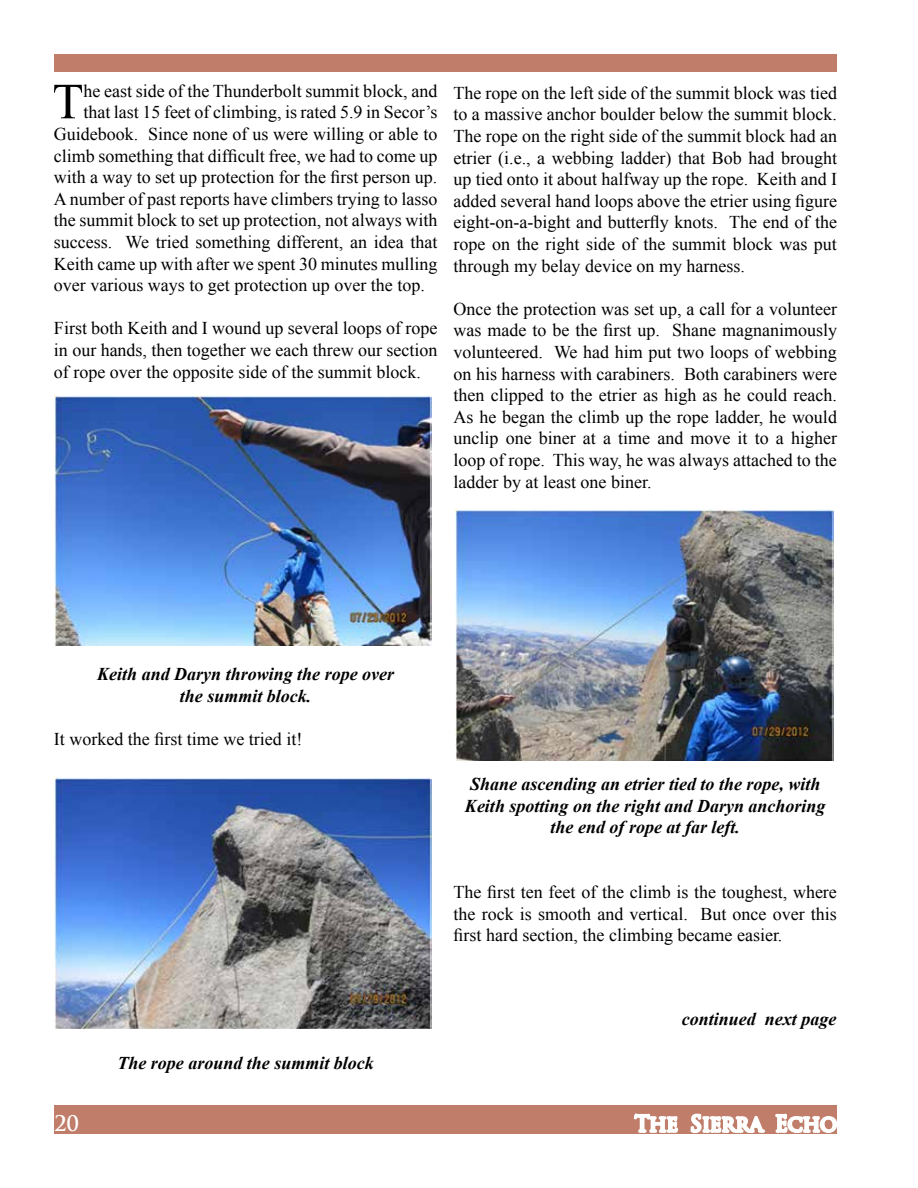
<style>
.page{position:relative;width:918px;height:1188px;background:#fff}
.page>*{position:absolute;margin:0;border:0;box-sizing:border-box;transform-origin:0 0}
.t1{font:50.55px "Times New Roman";color:#000}
.t2{font:700 21px "Trajan Pro";color:#fff}
.t3{font:18px/21.6px "Times New Roman";color:#000;text-align:justify}
.t4{font:italic 700 18px/21.6px "Times New Roman";color:#000;text-align:center}
</style>
<div class="page">
<div style="left:54px;top:1106px;width:783px;height:28px;background:#c07d69"></div>
<svg style="left:632px;top:1105px;width:47px;height:28px"></svg>
<svg style="left:689px;top:1105px;width:78px;height:28px"></svg>
<svg style="left:774px;top:1105px;width:63px;height:28px"></svg>
<div style="left:54px;top:54px;width:783px;height:17px;background:#c07d69"></div>
<img style="left:54px;top:778px;width:378px;height:250px">
<img style="left:456px;top:510px;width:378px;height:250px">
<img style="left:54px;top:395px;width:378px;height:251px">
<h1 class="t1" style="left:52px;top:67px;width:32px">T</h1>
<p class="t3" style="left:83px;top:80px;width:356px">he east side of the Thunderbolt summit block, and</p>
<p class="t3" style="left:83px;top:101px;width:356px">that last 15 feet of climbing, is rated 5.9 in Secor’s</p>
<p class="t3" style="left:54px;top:123px;width:385px">Guidebook. Since none of us were willing or able to</p>
<p class="t3" style="left:54px;top:144px;width:385px">climb something that difficult free, we had to come up</p>
<p class="t3" style="left:54px;top:166px;width:385px">with a way to set up protection for the first person up.</p>
<p class="t3" style="left:54px;top:188px;width:385px">A number of past reports have climbers trying to lasso</p>
<p class="t3" style="left:54px;top:209px;width:385px">the summit block to set up protection, not always with</p>
<p class="t3" style="left:54px;top:231px;width:385px">success. We tried something different, an idea that</p>
<p class="t3" style="left:54px;top:252px;width:385px">Keith came up with after we spent 30 minutes mulling</p>
<p class="t3" style="left:54px;top:274px;width:372px">over various ways to get protection up over the top.</p>
<p class="t3" style="left:54px;top:317px;width:385px">First both Keith and I wound up several loops of rope in our hands, then together we each threw our section of rope over the opposite side of the summit block.</p>
<p class="t3" style="left:454px;top:82px;width:385px">The rope on the left side of the summit block was tied to a massive anchor boulder below the summit block.<br>The rope on the right side of the summit block had an etrier (i.e., a webbing ladder) that Bob had brought up tied onto it about halfway up the rope. Keith and I added several hand loops above the etrier using figure eight-on-a-bight and butterfly knots. The end of the rope on the right side of the summit block was put through my belay device on my harness.</p>
<p class="t3" style="left:454px;top:298px;width:385px">Once the protection was set up, a call for a volunteer was made to be the first up. Shane magnanimously volunteered. We had him put two loops of webbing on his harness with carabiners. Both carabiners were then clipped to the etrier as high as he could reach.<br>As he began the climb up the rope ladder, he would unclip one biner at a time and move it to a higher loop of rope. This way, he was always attached to the ladder by at least one biner.</p>
<p class="t4" style="left:97px;top:663px;width:299px">Keith and Daryn throwing the rope over the summit block.</p>
<p class="t3" style="left:54px;top:728px;width:250px">It worked the first time we tried it!</p>
<p class="t2" style="left:54px;top:1111px;width:27px">20</p>
<p class="t4" style="left:117px;top:1051px;width:258px">The rope around the summit block</p>
<p class="t4" style="left:465px;top:773px;width:362px">Shane ascending an etrier tied to the rope, with<br>Keith spotting on the right and Daryn anchoring the end of rope at far left.</p>
<p class="t3" style="left:454px;top:881px;width:385px">The first ten feet of the climb is the toughest, where the rock is smooth and vertical. But once over this first hard section, the climbing became easier.</p>
<p class="t4" style="left:682px;top:1008px;width:156px">continued next page</p>
</div>
